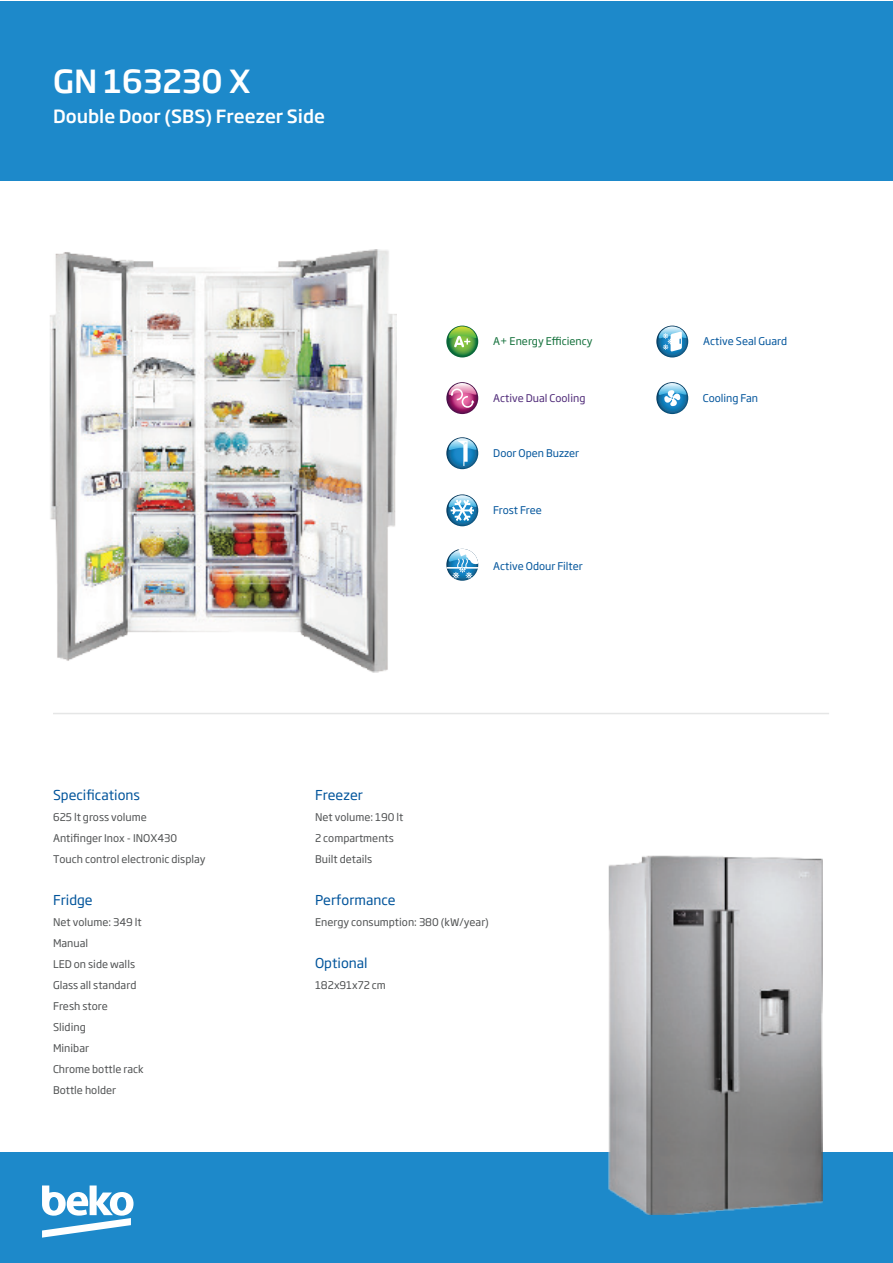
<style>
.page{position:relative;width:893px;height:1263px;background:#fff}
.page>*{position:absolute;margin:0;border:0;box-sizing:border-box;transform-origin:0 0}
.t1{font:500 31.5px "Soho Gothic Pro";color:#fff}
.t2{font:500 18px "Soho Gothic Pro";color:#fff}
.t3{font:13.5px "Soho Gothic Pro";color:#01549b}
.t4{font:10.5px/21px "Soho Gothic Pro";color:#4f5152}
.t5{font:10.5px "Soho Gothic Pro";color:#01549b}
.t6{font:10.5px "Soho Gothic Pro";color:#116f39}
.t7{font:10.5px "Soho Gothic Pro";color:#4f2a78}
</style>
<div class="page">
<div style="left:0;top:1152px;width:892px;height:111px;background:#1d89ca"></div>
<div style="left:0;top:1px;width:892px;height:180px;background:#1d89ca"></div>
<svg style="left:42px;top:1185px;width:92px;height:52px"></svg>
<hr style="left:53px;top:713px;width:776px;height:1px;background:#e5e6e6">
<svg style="left:446px;top:326px;width:32px;height:31px"></svg>
<svg style="left:448px;top:326px;width:29px;height:21px"></svg>
<svg style="left:446px;top:494px;width:32px;height:32px"></svg>
<svg style="left:448px;top:495px;width:29px;height:26px"></svg>
<svg style="left:446px;top:549px;width:32px;height:32px"></svg>
<svg style="left:447px;top:549px;width:31px;height:30px"></svg>
<svg style="left:656px;top:326px;width:32px;height:31px"></svg>
<svg style="left:658px;top:326px;width:29px;height:26px"></svg>
<svg style="left:656px;top:382px;width:32px;height:32px"></svg>
<svg style="left:658px;top:383px;width:29px;height:23px"></svg>
<svg style="left:446px;top:382px;width:32px;height:32px"></svg>
<svg style="left:448px;top:383px;width:29px;height:25px"></svg>
<svg style="left:446px;top:437px;width:32px;height:32px"></svg>
<svg style="left:448px;top:438px;width:29px;height:28px"></svg>
<img style="left:608px;top:855px;width:214px;height:359px">
<img style="left:50px;top:250px;width:346px;height:423px">
<h1 class="t1" style="left:53px;top:57px;width:200px">GN 163230 X</h1>
<h2 class="t2" style="left:53px;top:103px;width:274px">Double Door (SBS) Freezer Side</h2>
<p class="t6" style="left:493px;top:333px;width:101px">A+ Energy Efficiency</p>
<p class="t5" style="left:703px;top:333px;width:85px">Active Seal Guard</p>
<p class="t7" style="left:493px;top:390px;width:94px">Active Dual Cooling</p>
<p class="t5" style="left:703px;top:390px;width:57px">Cooling Fan</p>
<p class="t5" style="left:493px;top:445px;width:87px">Door Open Buzzer</p>
<p class="t5" style="left:493px;top:502px;width:50px">Frost Free</p>
<p class="t5" style="left:493px;top:558px;width:91px">Active Odour Filter</p>
<p class="t3" style="left:53px;top:785px;width:88px">Specifications</p>
<p class="t4" style="left:53px;top:806px;width:154px">625 lt gross volume<br>Antifinger Inox - INOX430<br>Touch control electronic display</p>
<p class="t3" style="left:53px;top:890px;width:41px">Fridge</p>
<p class="t4" style="left:53px;top:911px;width:92px">Net volume: 349 lt<br>Manual<br>LED on side walls<br>Glass all standard<br>Fresh store<br>Sliding<br>Minibar<br>Chrome bottle rack<br>Bottle holder</p>
<p class="t3" style="left:315px;top:785px;width:49px">Freezer</p>
<p class="t4" style="left:315px;top:806px;width:90px">Net volume: 190 lt<br>2 compartments<br>Built details</p>
<p class="t3" style="left:315px;top:890px;width:82px">Performance</p>
<p class="t4" style="left:315px;top:911px;width:175px">Energy consumption: 380 (kW/year)</p>
<p class="t3" style="left:315px;top:953px;width:54px">Optional</p>
<p class="t4" style="left:315px;top:974px;width:72px">182x91x72 cm</p>
</div>
